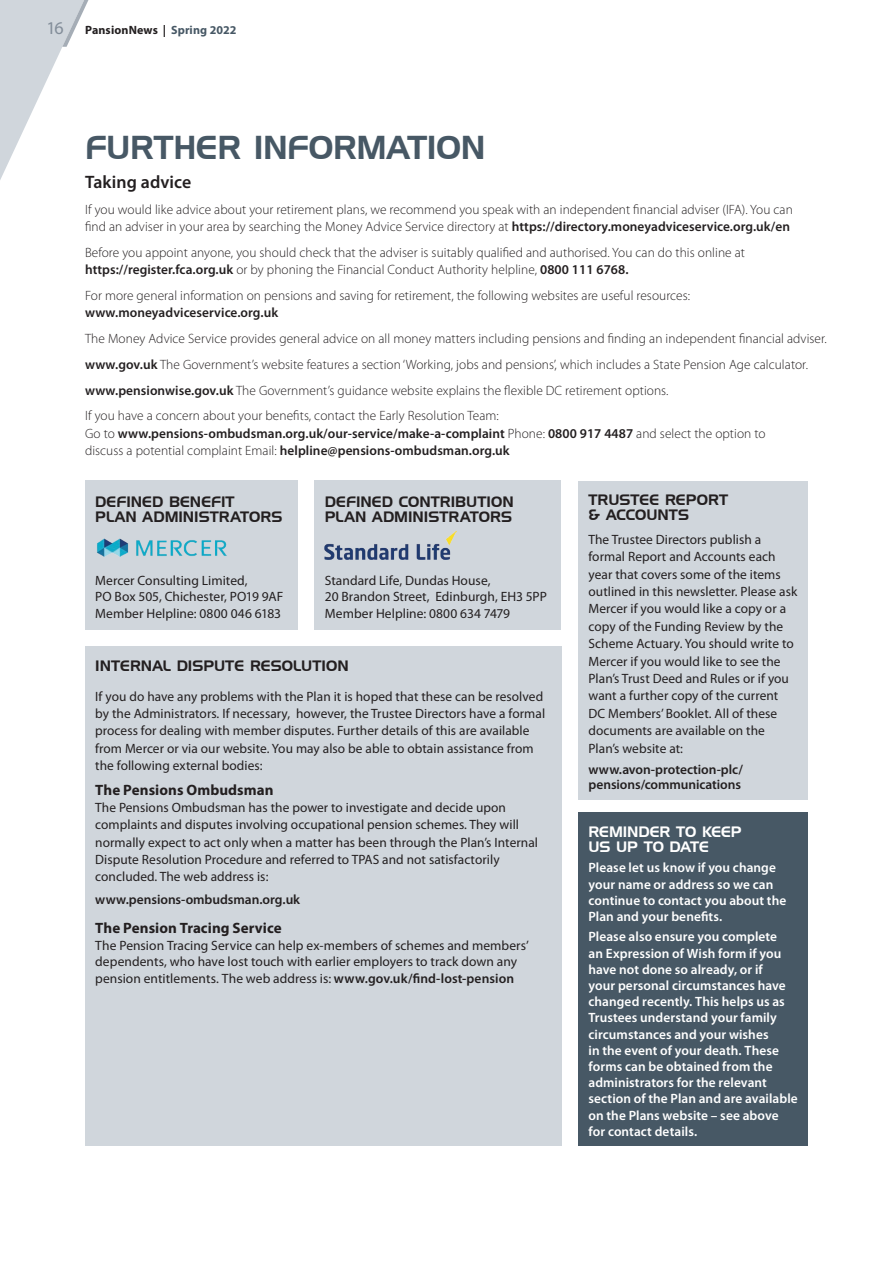
<style>
.page{position:relative;width:893px;height:1263px;background:#fff}
.page>*{position:absolute;margin:0;border:0;box-sizing:border-box;transform-origin:0 0}
.t1{font:33px "Hanzel Normal";letter-spacing:-.005em;color:#475865}
.t2{font:600 18px "Myriad Pro";letter-spacing:.005em;color:#231f20}
.t3{font:15px/15px "Hanzel Normal";letter-spacing:.005em;color:#231f20}
.t4{font:700 15px "Myriad Pro";letter-spacing:.005em;color:#231f20}
.t5{font:15px/15px "Hanzel Normal";letter-spacing:-.005em;color:#fff}
.t6{font:13.5px/17.4px "Myriad Pro";letter-spacing:.005em;color:#231f20}
.t7{font:300 13.5px/25.8px "Myriad Pro";letter-spacing:.005em;color:#231f20}
.t8{font:600 13.5px/16.2px "Myriad Pro";letter-spacing:.005em;color:#fff}
.t9{font:600 13.5px/15.1px "Myriad Pro";letter-spacing:.005em;color:#231f20}
.t10{font:700 12px "Myriad Pro";letter-spacing:.01em;color:#231f20}
.s1{font-weight:400;font-size:18px;color:#828d99}
.s2{color:#475865}
.s3{font-weight:600}
.s4{font-weight:300}
</style>
<div class="page">
<div style="left:85px;top:646px;width:476px;height:500px;background:#d0d6dc"></div>
<div style="left:578px;top:480px;width:230px;height:319px;background:#d0d6dc"></div>
<div style="left:85px;top:480px;width:213px;height:150px;background:#d0d6dc"></div>
<img style="left:96px;top:538px;width:131px;height:18px">
<div style="left:315px;top:480px;width:246px;height:150px;background:#d0d6dc"></div>
<img style="left:325px;top:530px;width:132px;height:30px">
<div style="left:578px;top:812px;width:230px;height:334px;background:#475865"></div>
<svg style="left:0;top:0;width:88px;height:180px"></svg>
<p class="t10" style="left:47px;top:22px;width:191px"><span class="s1">16</span> PansionNews | <span class="s2">Spring 2022</span></p>
<h1 class="t1" style="left:85px;top:128px;width:402px">FURTHER INFORMATION</h1>
<h2 class="t2" style="left:85px;top:171px;width:108px">Taking advice</h2>
<p class="t7" style="left:85px;top:201px;width:709px;line-height:17.2px">If you would like advice about your retirement plans, we recommend you speak with an independent financial adviser (IFA). You can find an adviser in your area by searching the Money Advice Service directory at <span class="s3">https://directory.moneyadviceservice.org.uk/en</span></p>
<p class="t7" style="left:85px;top:244px;width:661px;line-height:17.2px">Before you appoint anyone, you should check that the adviser is suitably qualified and authorised. You can do this online at <span class="s3">https://register.fca.org.uk</span> or by phoning the Financial Conduct Authority helpline, <span class="s3">0800 111 6768.</span></p>
<p class="t7" style="left:85px;top:282px;width:607px">For more general information on pensions and saving for retirement, the following websites are useful resources:</p>
<p class="t9" style="left:85px;top:305px;width:195px">www.moneyadviceservice.org.uk</p>
<p class="t7" style="left:85px;top:325px;width:743px">The Money Advice Service provides general advice on all money matters including pensions and finding an independent financial adviser. <span class="s3">www.gov.uk</span> The Government’s website features a section ‘Working, jobs and pensions’, which includes a State Pension Age calculator. <span class="s3">www.pensionwise.gov.uk</span> The Government’s guidance website explains the flexible DC retirement options.<br>If you have a concern about your benefits, contact the Early Resolution Team:</p>
<p class="t9" style="left:85px;top:424px;width:682px;line-height:17.2px"><span class="s4">Go to</span> www.pensions-ombudsman.org.uk/our-service/make-a-complaint <span class="s4">Phone:</span> 0800 917 4487 <span class="s4">and select the option to discuss a potential complaint Email:</span> helpline@pensions-ombudsman.org.uk</p>
<p class="t3" style="left:325px;top:494px;width:190px">DEFINED CONTRIBUTION<br>PLAN ADMINISTRATORS</p>
<p class="t3" style="left:588px;top:492px;width:141px">TRUSTEE REPORT &amp; ACCOUNTS</p>
<p class="t6" style="left:588px;top:530px;width:210px">The Trustee Directors publish a formal Report and Accounts each year that covers some of the items outlined in this newsletter. Please ask<br>Mercer if you would like a copy or a copy of the Funding Review by the<br>Scheme Actuary. You should write to<br>Mercer if you would like to see the<br>Plan’s Trust Deed and Rules or if you want a further copy of the current<br>DC Members’ Booklet. All of these documents are available on the<br>Plan’s website at:</p>
<p class="t9" style="left:588px;top:762px;width:156px">www.avon-protection-plc/ pensions/communications</p>
<p class="t3" style="left:95px;top:494px;width:189px">DEFINED BENEFIT<br>PLAN ADMINISTRATORS</p>
<p class="t6" style="left:325px;top:572px;width:223px;line-height:16.5px">Standard Life, Dundas House,<br>20 Brandon Street, Edinburgh, EH3 5PP<br>Member Helpline: 0800 634 7479</p>
<p class="t6" style="left:95px;top:572px;width:190px;line-height:16.5px">Mercer Consulting Limited,<br>PO Box 505, Chichester, PO19 9AF<br>Member Helpline: 0800 046 6183</p>
<p class="t3" style="left:95px;top:658px;width:255px">INTERNAL DISPUTE RESOLUTION</p>
<p class="t6" style="left:95px;top:687px;width:451px">If you do have any problems with the Plan it is hoped that these can be resolved by the Administrators. If necessary, however, the Trustee Directors have a formal process for dealing with member disputes. Further details of this are available from Mercer or via our website. You may also be able to obtain assistance from the following external bodies:</p>
<p class="t4" style="left:95px;top:780px;width:180px">The Pensions Ombudsman</p>
<p class="t6" style="left:95px;top:799px;width:444px">The Pensions Ombudsman has the power to investigate and decide upon complaints and disputes involving occupational pension schemes. They will normally expect to act only when a matter has been through the Plan’s Internal Dispute Resolution Procedure and referred to TPAS and not satisfactorily concluded. The web address is:</p>
<p class="t9" style="left:95px;top:891px;width:206px">www.pensions-ombudsman.org.uk</p>
<p class="t4" style="left:95px;top:918px;width:188px">The Pension Tracing Service</p>
<p class="t6" style="left:95px;top:937px;width:435px;line-height:16.5px">The Pension Tracing Service can help ex-members of schemes and members’ dependents, who have lost touch with earlier employers to track down any pension entitlements. The web address is: <span class="s3">www.gov.uk/find-lost-pension</span></p>
<p class="t5" style="left:588px;top:824px;width:155px">REMINDER TO KEEP<br>US UP TO DATE</p>
<p class="t8" style="left:588px;top:859px;width:199px">Please let us know if you change your name or address so we can continue to contact you about the<br>Plan and your benefits.</p>
<p class="t8" style="left:588px;top:928px;width:211px">Please also ensure you complete<br>an Expression of Wish form if you have not done so already, or if<br>your personal circumstances have changed recently. This helps us as<br>Trustees understand your family circumstances and your wishes<br>in the event of your death. These forms can be obtained from the administrators for the relevant section of the Plan and are available on the Plans website – see above for contact details.</p>
</div>
